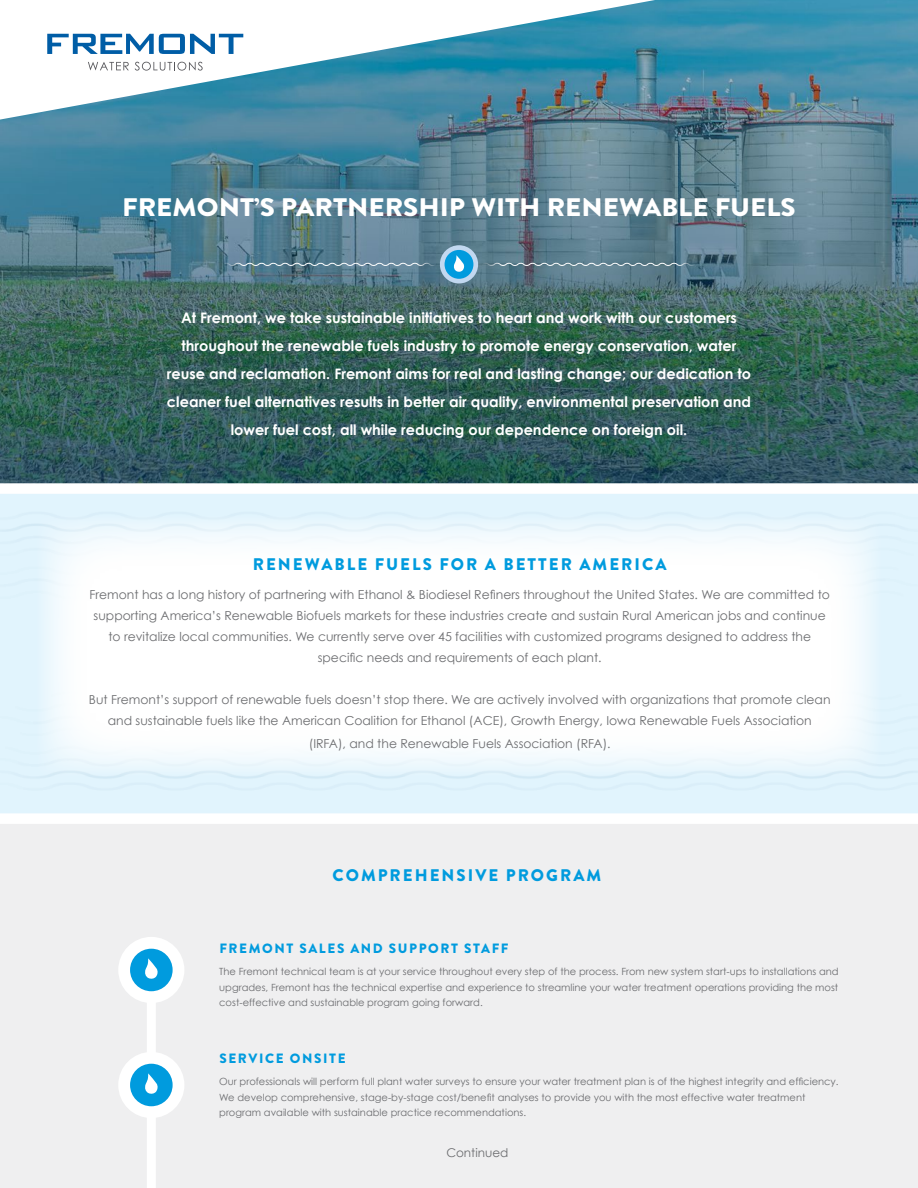
<style>
.page{position:relative;width:918px;height:1188px;background:#fff}
.page>*{position:absolute;margin:0;border:0;box-sizing:border-box;transform-origin:0 0}
.t1{font:900 25.35px "Brandon Grotesque";color:#fff;scale:1.09 1}
.t2{font:900 16.8px "Brandon Grotesque";letter-spacing:.12em;color:#009bde}
.t3{font:700 14.55px/27.9px "Century Gothic";color:#fff;text-align:center}
.t4{font:900 13.5px "Brandon Grotesque";letter-spacing:.12em;color:#009bde}
.t5{font:12.3px/21px "Century Gothic";color:#6b6c6f;text-align:center}
.t6{font:12px "Century Gothic";color:#6b6c6f}
.t7{font:9.9px/15.5px "Century Gothic";color:#6b6c6f;text-align:justify}
</style>
<div class="page">
<img style="left:0;top:0;width:918px;height:483px">
<div style="left:0;top:819px;width:918px;height:369px;background:#efeff0"></div>
<svg style="left:37px;top:516px;width:844px;height:261px"></svg>
<svg style="left:440px;top:245px;width:38px;height:39px"></svg>
<div style="left:445px;top:250px;width:28px;height:29px;background:#009bde;border-radius:50%"></div>
<svg style="left:453px;top:255px;width:12px;height:17px"></svg>
<svg style="left:222px;top:262px;width:215px;height:5px"></svg>
<svg style="left:481px;top:262px;width:215px;height:5px"></svg>
<div style="left:147px;top:971px;width:9px;height:217px;background:#fff"></div>
<div style="left:118px;top:937px;width:66px;height:66px;background:#fff;border-radius:50%"></div>
<div style="left:130px;top:949px;width:43px;height:42px;background:#009bde;border-radius:50%"></div>
<svg style="left:145px;top:958px;width:13px;height:21px"></svg>
<div style="left:118px;top:1052px;width:66px;height:66px;background:#fff;border-radius:50%"></div>
<div style="left:130px;top:1064px;width:43px;height:42px;background:#009bde;border-radius:50%"></div>
<svg style="left:145px;top:1073px;width:13px;height:21px"></svg>
<svg style="left:0;top:0;width:655px;height:120px"></svg>
<svg style="left:47px;top:34px;width:196px;height:20px"></svg>
<svg style="left:88px;top:62px;width:41px;height:8px"></svg>
<svg style="left:135px;top:62px;width:68px;height:9px"></svg>
<div style="left:0;top:813px;width:918px;height:11px;background:#fff"></div>
<h1 class="t1" style="left:122px;top:190px;width:619px">FREMONT’S PARTNERSHIP WITH RENEWABLE FUELS</h1>
<p class="t3" style="left:167px;top:303px;width:586px">At Fremont, we take sustainable initiatives to heart and work with our customers throughout the renewable fuels industry to promote energy conservation, water reuse and reclamation. Fremont aims for real and lasting change; our dedication to cleaner fuel alternatives results in better air quality, environmental preservation and lower fuel cost, all while reducing our dependence on foreign oil.</p>
<h2 class="t2" style="left:253px;top:552px;width:415px">RENEWABLE FUELS FOR A BETTER AMERICA</h2>
<p class="t5" style="left:90px;top:584px;width:742px">Fremont has a long history of partnering with Ethanol &amp; Biodiesel Refiners throughout the United States. We are committed to supporting America’s Renewable Biofuels markets for these industries create and sustain Rural American jobs and continue to revitalize local communities. We currently serve over 45 facilities with customized programs designed to address the specific needs and requirements of each plant.</p>
<p class="t5" style="left:89px;top:689px;width:743px">But Fremont’s support of renewable fuels doesn’t stop there. We are actively involved with organizations that promote clean and sustainable fuels like the American Coalition for Ethanol (ACE), Growth Energy, Iowa Renewable Fuels Association</p>
<p class="t5" style="left:309px;top:732px;width:303px">(IRFA), and the Renewable Fuels Association (RFA).</p>
<h2 class="t2" style="left:332px;top:864px;width:270px">COMPREHENSIVE PROGRAM</h2>
<p class="t4" style="left:219px;top:939px;width:291px">FREMONT SALES AND SUPPORT STAFF</p>
<p class="t7" style="left:219px;top:964px;width:621px">The Fremont technical team is at your service throughout every step of the process. From new system start-ups to installations and upgrades, Fremont has the technical expertise and experience to streamline your water treatment operations providing the most cost-effective and sustainable program going forward.</p>
<p class="t4" style="left:219px;top:1049px;width:128px">SERVICE ONSITE</p>
<p class="t7" style="left:219px;top:1074px;width:621px;text-align:left">Our professionals will perform full plant water surveys to ensure your water treatment plan is of the highest integrity and efficiency.<br>We develop comprehensive, stage-by-stage cost/benefit analyses to provide you with the most effective water treatment program available with sustainable practice recommendations.</p>
<p class="t6" style="left:446px;top:1145px;width:64px">Continued</p>
</div>
